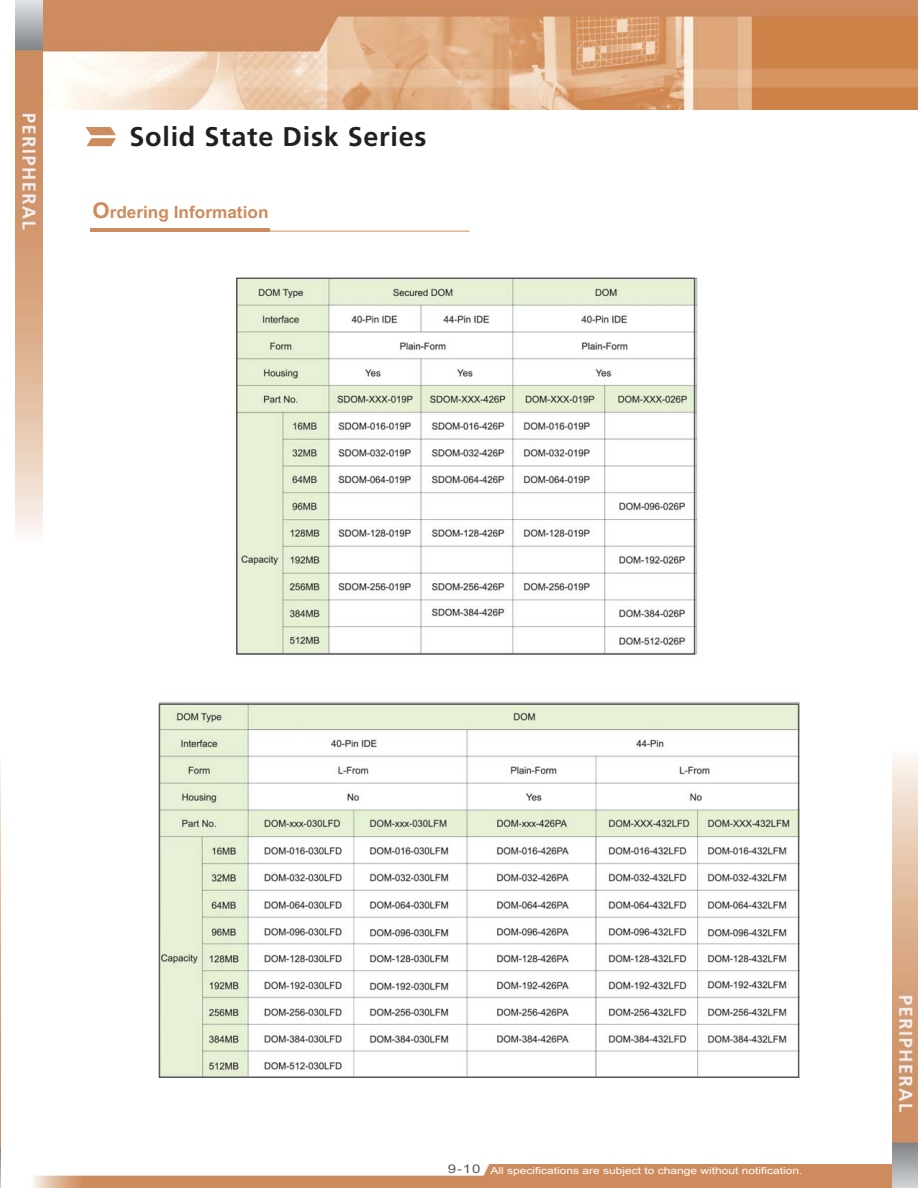
<style>
.page{position:relative;width:918px;height:1188px;background:#fff}
.page>*{position:absolute;margin:0;border:0;box-sizing:border-box;transform-origin:0 0}
.t1{font:700 27px "Frutiger";letter-spacing:.03em;color:#231f20}
.t2{font:700 16.8px "Arial Narrow";color:#cd8b5e;scale:1.25 1}
.t3{font:9.6px "Arial";color:#fff;scale:1.25 1}
.s1{font-size:21.6px}
.s2{font-size:12px;color:#58595b}
</style>
<div class="page">
<img style="left:0;top:761px;width:1px;height:427px">
<img style="left:42px;top:0;width:876px;height:110px">
<img style="left:32px;top:1165px;width:860px;height:23px">
<img style="left:892px;top:756px;width:26px;height:432px">
<img style="left:15px;top:0;width:27px;height:535px">
<svg style="left:86px;top:127px;width:30px;height:19px"></svg>
<hr style="left:90px;top:231px;width:380px;height:1px;background:#cd8b5e">
<hr style="left:90px;top:228px;width:180px;height:3px;background:#cd8b5e">
<svg style="left:158px;top:277px;width:642px;height:801px"></svg>
<h1 class="t1" style="left:129px;top:126px;width:299px">Solid State Disk Series</h1>
<h2 class="t2" style="left:92px;top:203px;width:142px"><span class="s1">O</span>rdering Information</h2>
<p class="t3" style="left:448px;top:1165px;width:285px"><span class="s2">9-10</span> All specifications are subject to change without notification.</p>
</div>
